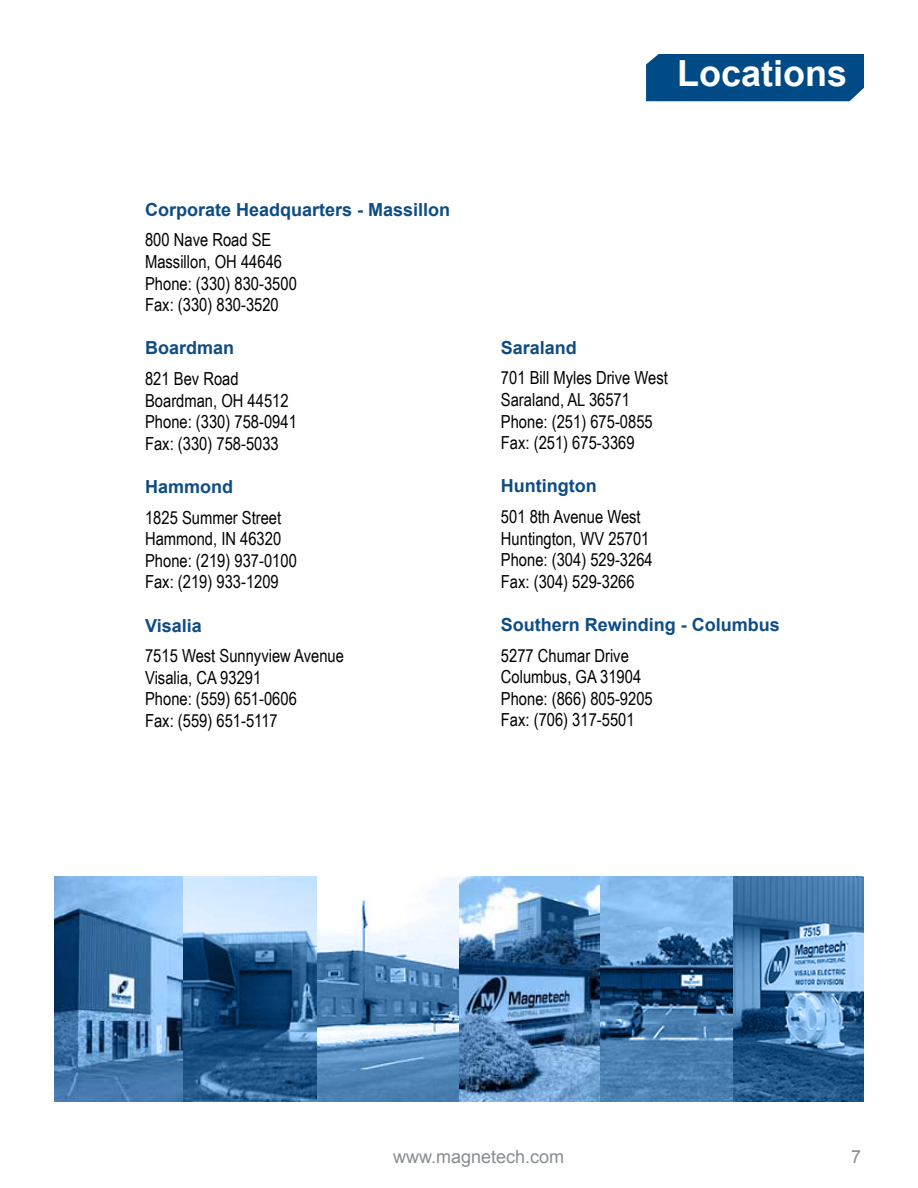
<style>
.page{position:relative;width:918px;height:1188px;background:#fff}
.page>*{position:absolute;margin:0;border:0;box-sizing:border-box;transform-origin:0 0}
.t1{font:700 36px "Arial";color:#fff}
.t2{font:18px/21.6px "Arial Narrow";color:#000}
.t3{font:700 18px "Arial";color:#0e4c84}
.t4{font:18px "Arial";color:#898d90}
</style>
<div class="page">
<div style="left:646px;top:54px;width:218px;height:47px;background:#004b85"></div>
<img style="left:54px;top:876px;width:129px;height:225px">
<img style="left:183px;top:876px;width:134px;height:225px">
<img style="left:317px;top:876px;width:416px;height:225px">
<img style="left:733px;top:876px;width:131px;height:225px">
<p class="t3" style="left:145px;top:197px;width:307px">Corporate Headquarters - Massillon</p>
<p class="t2" style="left:145px;top:229px;width:153px">800 Nave Road SE<br>Massillon, OH 44646<br>Phone: (330) 830-3500<br>Fax: (330) 830-3520</p>
<p class="t3" style="left:145px;top:336px;width:91px">Boardman</p>
<p class="t2" style="left:145px;top:367px;width:153px">821 Bev Road<br>Boardman, OH 44512<br>Phone: (330) 758-0941<br>Fax: (330) 758-5033</p>
<p class="t3" style="left:145px;top:475px;width:90px">Hammond</p>
<p class="t2" style="left:145px;top:506px;width:153px">1825 Summer Street<br>Hammond, IN 46320<br>Phone: (219) 937-0100<br>Fax: (219) 933-1209</p>
<p class="t3" style="left:145px;top:613px;width:58px">Visalia</p>
<p class="t2" style="left:145px;top:644px;width:200px">7515 West Sunnyview Avenue<br>Visalia, CA 93291<br>Phone: (559) 651-0606<br>Fax: (559) 651-5117</p>
<h1 class="t1" style="left:677px;top:49px;width:172px">Locations</h1>
<p class="t3" style="left:501px;top:335px;width:78px">Saraland</p>
<p class="t2" style="left:501px;top:367px;width:169px">701 Bill Myles Drive West<br>Saraland, AL 36571<br>Phone: (251) 675-0855<br>Fax: (251) 675-3369</p>
<p class="t3" style="left:501px;top:474px;width:97px">Huntington</p>
<p class="t2" style="left:501px;top:505px;width:153px">501 8th Avenue West<br>Huntington, WV 25701<br>Phone: (304) 529-3264<br>Fax: (304) 529-3266</p>
<p class="t3" style="left:501px;top:613px;width:281px">Southern Rewinding - Columbus</p>
<p class="t2" style="left:501px;top:644px;width:153px">5277 Chumar Drive<br>Columbus, GA 31904<br>Phone: (866) 805-9205<br>Fax: (706) 317-5501</p>
<p class="t4" style="left:393px;top:1145px;width:173px">www.magnetech.com</p>
<p class="t4" style="left:851px;top:1145px;width:12px">7</p>
</div>
